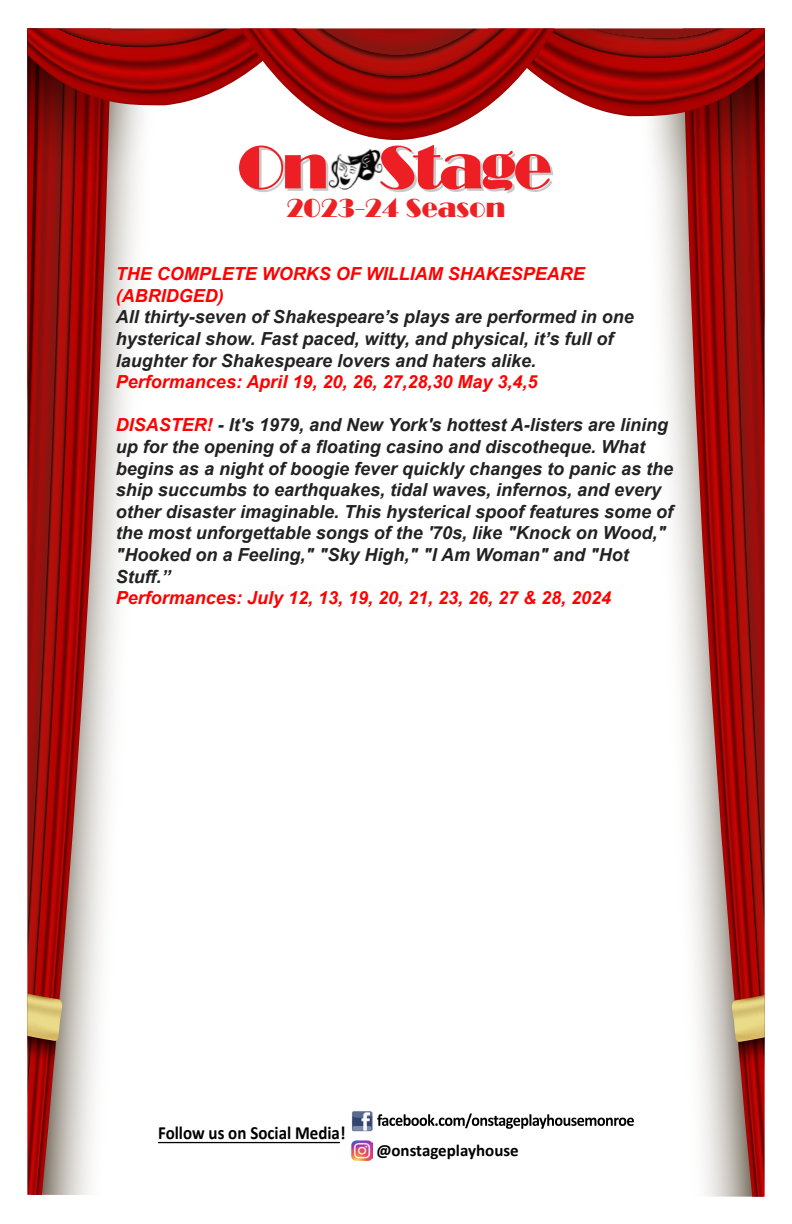
<style>
.page{position:relative;width:792px;height:1224px;background:#fff}
.page>*{position:absolute;margin:0;border:0;box-sizing:border-box;transform-origin:0 0}
.t1{font:26.6px "Broadway";color:#ed2124}
.t2{font:700 18.6px "Calibri";color:#000;scale:.91 1}
.t3{font:italic 700 18px/21.6px "Arial";color:#222}
.t4{font:italic 700 18px/21.6px "Arial";color:#f00}
.t5{font:700 17px "Calibri";color:#000}
.s1{color:#f00}
</style>
<div class="page">
<svg style="left:669px;top:404px;width:14px;height:289px"></svg>
<svg style="left:683px;top:404px;width:82px;height:793px;background:#ba6c69"></svg>
<svg style="left:732px;top:995px;width:33px;height:90px;background:#b1714c"></svg>
<svg style="left:111px;top:404px;width:15px;height:311px"></svg>
<svg style="left:27px;top:404px;width:84px;height:791px;background:#b86865"></svg>
<svg style="left:27px;top:994px;width:35px;height:90px;background:#b0704a"></svg>
<svg style="left:27px;top:28px;width:738px;height:376px"></svg>
<img style="left:327px;top:148px;width:56px;height:42px">
<hr style="left:158px;top:1142px;width:182px;height:1px;background:#000">
<img style="left:352px;top:1140px;width:20px;height:21px">
<svg style="left:377px;top:1113px;width:257px;height:16px"></svg>
<img style="left:352px;top:1111px;width:21px;height:20px">
<h1 class="t1" style="left:286px;top:192px;width:221px">2023-24 Season</h1>
<p class="t4" style="left:116px;top:264px;width:471px">THE COMPLETE WORKS OF WILLIAM SHAKESPEARE (ABRIDGED)</p>
<p class="t3" style="left:116px;top:307px;width:519px">All thirty-seven of Shakespeare’s plays are performed in one hysterical show. Fast paced, witty, and physical, it’s full of laughter for Shakespeare lovers and haters alike.</p>
<p class="t4" style="left:116px;top:372px;width:423px">Performances: April 19, 20, 26, 27,28,30 May 3,4,5</p>
<p class="t3" style="left:116px;top:415px;width:559px"><span class="s1">DISASTER!</span> - It's 1979, and New York's hottest A-listers are lining up for the opening of a floating casino and discotheque. What begins as a night of boogie fever quickly changes to panic as the ship succumbs to earthquakes, tidal waves, infernos, and every other disaster imaginable. This hysterical spoof features some of the most unforgettable songs of the '70s, like "Knock on Wood," "Hooked on a Feeling," "Sky High," "I Am Woman" and "Hot Stuff.”</p>
<p class="t4" style="left:116px;top:588px;width:497px">Performances: July 12, 13, 19, 20, 21, 23, 26, 27 &amp; 28, 2024</p>
<p class="t2" style="left:158px;top:1120px;width:208px">Follow us on Social Media!</p>
<p class="t5" style="left:376px;top:1138px;width:144px">@onstageplayhouse</p>
</div>
